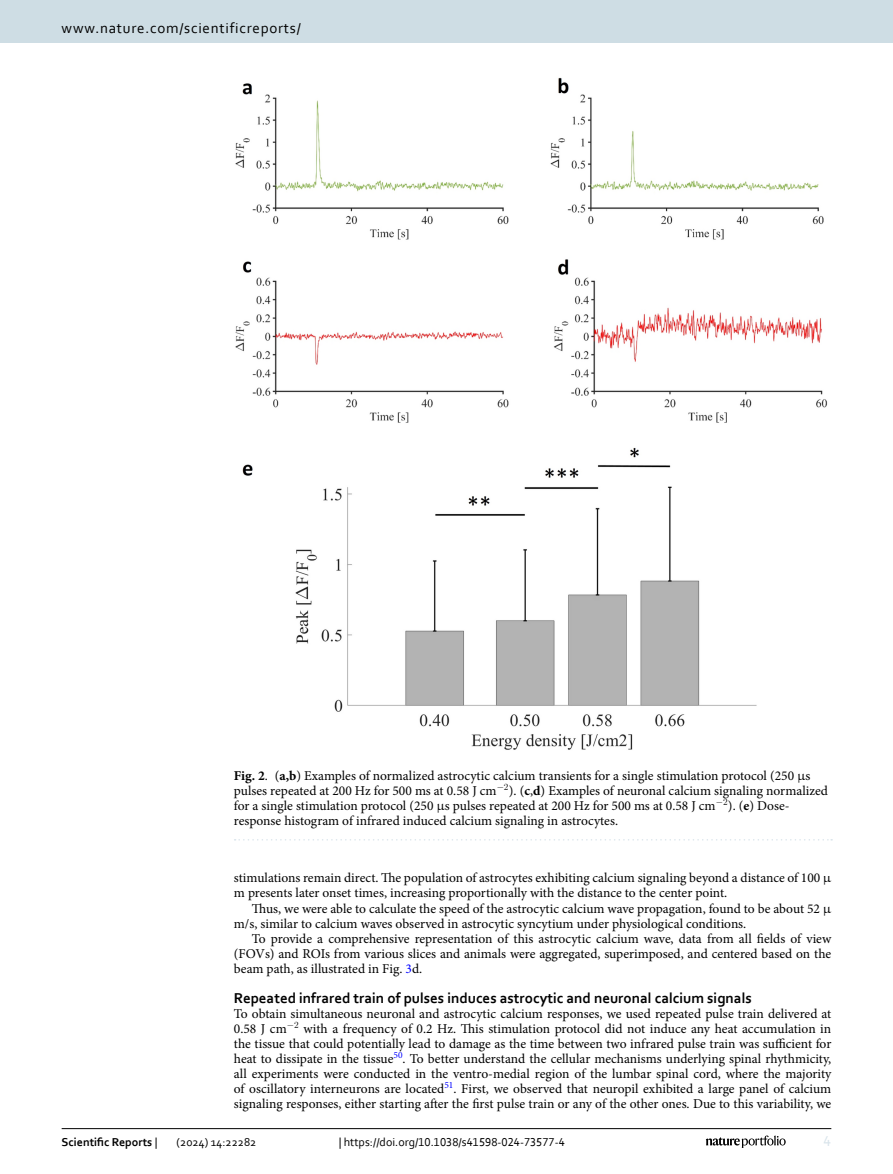
<style>
.page{position:relative;width:893px;height:1174px;background:#fff}
.page>*{position:absolute;margin:0;border:0;box-sizing:border-box;transform-origin:0 0}
.Head_2{font:700 15px "Corbel";color:#000}
.t1{font:15px "Corbel";letter-spacing:.05em;color:#000}
.t2{font:15px "Corbel";color:#d9e4eb}
.Body_Text{font:13.5px/15px "Minion Pro";color:#000}
.Body_Text_Indent{font:13.5px/15px "Minion Pro";color:#000}
.Figure_Caption{font:13.5px/15px "Minion Pro";color:#000}
.t3{font:12px "Corbel";color:#000}
.t4{font:700 12px "Corbel";color:#000}
.t5{font:9.45px "CMSY10";color:#000}
.s1{font-weight:700}
.s2{font-family:"EURM10"}
.s3{font-family:"CMR12"}
.s4{color:#00f}
.s5{font-weight:400}
</style>
<div class="page">
<img style="left:235px;top:77px;width:593px;height:673px">
<svg style="left:235px;top:839px;width:597px;height:1px"></svg>
<hr style="left:62px;top:1128px;width:769px;height:1px;background:#000">
<svg style="left:706px;top:1135px;width:80px;height:12px"></svg>
<div style="left:0;top:0;width:893px;height:43px;background:#cedde4"></div>
<p class="t1" style="left:62px;top:18px;width:241px">www.nature.com/scientificreports/</p>
<p class="Figure_Caption" style="left:234px;top:768px;width:578px"><span class="s1">Fig. 2</span>. (<span class="s1">a,b</span>) Examples of normalized astrocytic calcium transients for a single stimulation protocol (250 <span class="s2">µ</span>s pulses repeated at 200 Hz for 500 ms at 0.58 J cm</p>
<p class="t5" style="left:497px;top:781px;width:13px">−<span class="s3">2</span></p>
<p class="Figure_Caption" style="left:234px;top:783px;width:596px;text-indent:275px">). (<span class="s1">c</span>,<span class="s1">d</span>) Examples of neuronal calcium signaling normalized for a single stimulation protocol (250 <span class="s2">µ</span>s pulses repeated at 200 Hz for 500 ms at 0.58 J cm</p>
<p class="t5" style="left:716px;top:796px;width:13px">−<span class="s3">2</span></p>
<p class="Figure_Caption" style="left:728px;top:798px;width:63px">). (<span class="s1">e</span>) Dose-</p>
<p class="Figure_Caption" style="left:234px;top:813px;width:386px">response histogram of infrared induced calcium signaling in astrocytes.</p>
<p class="Body_Text_Indent" style="left:234px;top:870px;width:599px">stimulations remain direct. The population of astrocytes exhibiting calcium signaling beyond a distance of 100 <span class="s2">µ </span>m presents later onset times, increasing proportionally with the distance to the center point.</p>
<p class="Body_Text_Indent" style="left:234px;top:900px;width:599px;text-indent:18px">Thus, we were able to calculate the speed of the astrocytic calcium wave propagation, found to be about 52 <span class="s2">µ </span>m/s, similar to calcium waves observed in astrocytic syncytium under physiological conditions.</p>
<p class="Body_Text_Indent" style="left:234px;top:930px;width:599px;text-align:justify;text-indent:18px">To provide a comprehensive representation of this astrocytic calcium wave, data from all fields of view (FOVs) and ROIs from various slices and animals were aggregated, superimposed, and centered based on the beam path, as illustrated in Fig. <span class="s4">3</span>d.</p>
<p class="Head_2" style="left:234px;top:988px;width:519px">Repeated infrared train of pulses induces astrocytic and neuronal calcium signals</p>
<p class="Body_Text" style="left:234px;top:1005px;width:599px">To obtain simultaneous neuronal and astrocytic calcium responses, we used repeated pulse train delivered at<br>0.58 J cm</p>
<p class="t5" style="left:287px;top:1019px;width:13px">−<span class="s3">2</span></p>
<p class="Body_Text" style="left:234px;top:1020px;width:599px;text-align:justify;text-indent:70px">with a frequency of 0.2 Hz. This stimulation protocol did not induce any heat accumulation in the tissue that could potentially lead to damage as the time between two infrared pulse train was sufficient for heat to dissipate in the tissue<sup>50</sup>. To better understand the cellular mechanisms underlying spinal rhythmicity, all experiments were conducted in the ventro-medial region of the lumbar spinal cord, where the majority of oscillatory interneurons are located<sup>51</sup>. First, we observed that neuropil exhibited a large panel of calcium signaling responses, either starting after the first pulse train or any of the other ones. Due to this variability, we</p>
<p class="t4" style="left:62px;top:1134px;width:97px">Scientific Reports <span class="s5">|</span></p>
<p class="t3" style="left:177px;top:1134px;width:81px">(2024) 14:22282</p>
<p class="t3" style="left:339px;top:1134px;width:228px">| https://doi.org/10.1038/s41598-024-73577-4</p>
<p class="t2" style="left:824px;top:1132px;width:9px">4</p>
</div>
